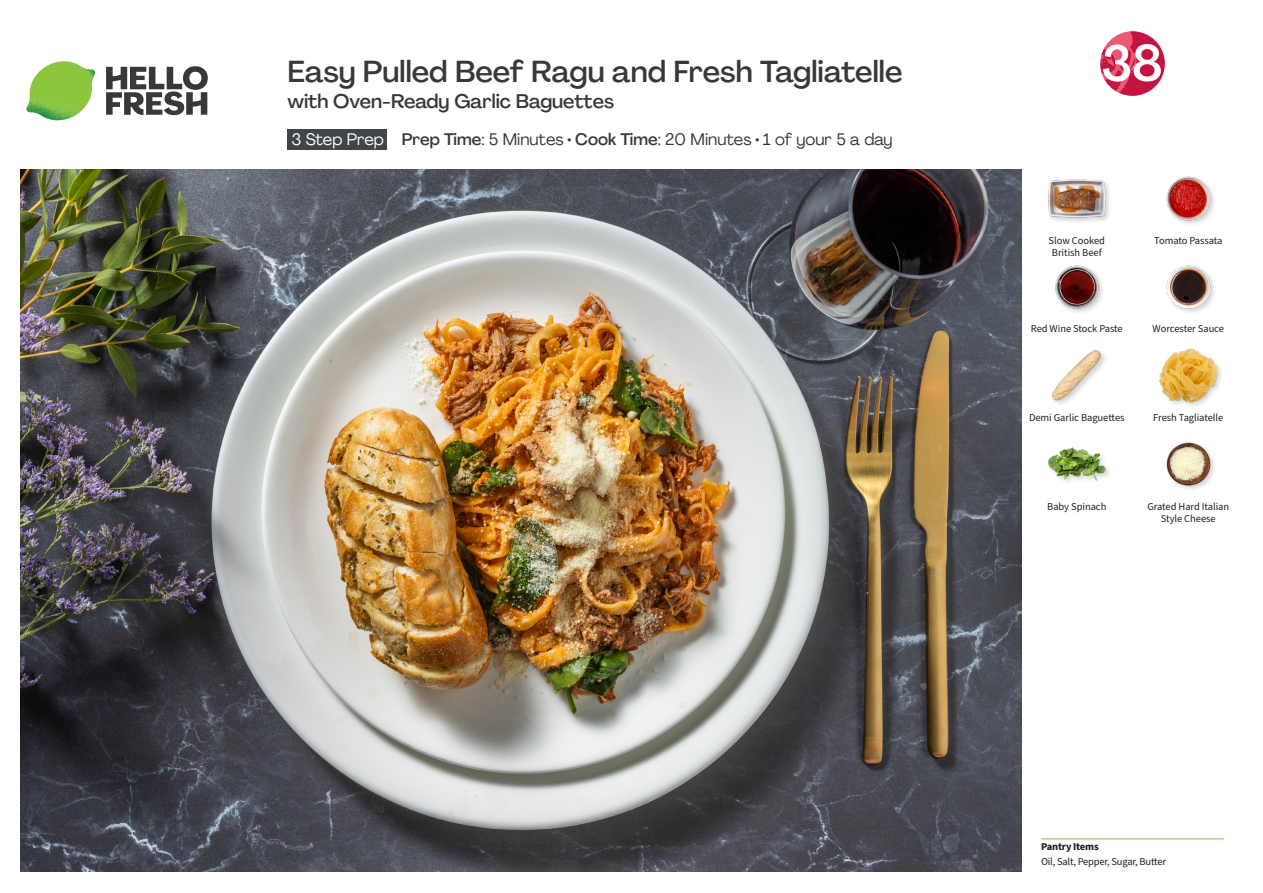
<style>
.page{position:relative;width:1263px;height:893px;background:#fff}
.page>*{position:absolute;margin:0;border:0;box-sizing:border-box;transform-origin:0 0}
._15_Titel_UK{font:500 30px "Agrandir";color:#383839}
._15_Titel_UK-2{font:500 19.5px "Agrandir";color:#383839}
._02_Box_Type{font:16.5px "Agrandir";color:#383839}
._02_Box_Type-2{font:16.5px "Agrandir";color:#fff}
._18_FRONT_ingredients_UK{font:10.5px/12px "Source Sans Pro";letter-spacing:-.005em;color:#231f20;text-align:center}
._14_Allergene_Text_7pt{font:10.5px "Source Sans Pro";letter-spacing:-.02em;color:#231f20}
._14_Allergene_Text_7pt-2{font:700 10.5px "Source Sans Pro";letter-spacing:-.02em;color:#231f20}
.s1{font-weight:500}
</style>
<div class="page">
<hr style="left:1041px;top:838px;width:183px;height:1px;background:#81c340">
<div style="left:287px;top:129px;width:100px;height:20px;background:#3f454b"></div>
<svg style="left:106px;top:66px;width:102px;height:49px"></svg>
<img style="left:26px;top:61px;width:69px;height:59px">
<img style="left:21px;top:170px;width:1000px;height:702px">
<div style="left:1051px;top:349px;width:57px;height:58px;background:#231f20;opacity:.2"></div>
<img style="left:1052px;top:350px;width:50px;height:50px">
<div style="left:1046px;top:446px;width:66px;height:42px;background:#231f20;opacity:.2"></div>
<img style="left:1048px;top:446px;width:57px;height:42px">
<img style="left:1166px;top:442px;width:48px;height:47px">
<div style="left:1158px;top:348px;width:66px;height:61px;background:#231f20;opacity:.2"></div>
<img style="left:1159px;top:348px;width:58px;height:56px">
<div style="left:1047px;top:178px;width:65px;height:46px;background:#231f20;opacity:.2"></div>
<img style="left:1048px;top:178px;width:57px;height:46px">
<img style="left:1055px;top:265px;width:48px;height:48px">
<img style="left:1166px;top:265px;width:48px;height:47px">
<img style="left:1166px;top:176px;width:48px;height:48px">
<svg style="left:1100px;top:31px;width:65px;height:65px"></svg>
<p class="_15_Titel_UK" style="left:287px;top:53px;width:617px">Easy Pulled Beef Ragu and Fresh Tagliatelle</p>
<p class="_15_Titel_UK-2" style="left:287px;top:89px;width:328px">with Oven-Ready Garlic Baguettes</p>
<p class="_02_Box_Type-2" style="left:292px;top:129px;width:94px">3 Step Prep</p>
<p class="_02_Box_Type" style="left:402px;top:129px;width:492px"><span class="s1">Prep Time</span>: 5 Minutes • <span class="s1">Cook Time</span>: 20 Minutes • 1 of your 5 a day</p>
<p class="_18_FRONT_ingredients_UK" style="left:1048px;top:235px;width:58px">Slow Cooked<br>British Beef</p>
<p class="_18_FRONT_ingredients_UK" style="left:1154px;top:235px;width:70px">Tomato Passata</p>
<p class="_18_FRONT_ingredients_UK" style="left:1031px;top:323px;width:93px">Red Wine Stock Paste</p>
<p class="_18_FRONT_ingredients_UK" style="left:1152px;top:323px;width:73px">Worcester Sauce</p>
<p class="_18_FRONT_ingredients_UK" style="left:1029px;top:412px;width:97px">Demi Garlic Baguettes</p>
<p class="_18_FRONT_ingredients_UK" style="left:1153px;top:412px;width:72px">Fresh Tagliatelle</p>
<p class="_18_FRONT_ingredients_UK" style="left:1047px;top:501px;width:61px">Baby Spinach</p>
<p class="_18_FRONT_ingredients_UK" style="left:1147px;top:501px;width:83px">Grated Hard Italian<br>Style Cheese</p>
<p class="_14_Allergene_Text_7pt-2" style="left:1041px;top:839px;width:59px">Pantry Items</p>
<p class="_14_Allergene_Text_7pt" style="left:1041px;top:854px;width:126px">Oil, Salt, Pepper, Sugar, Butter</p>
</div>
